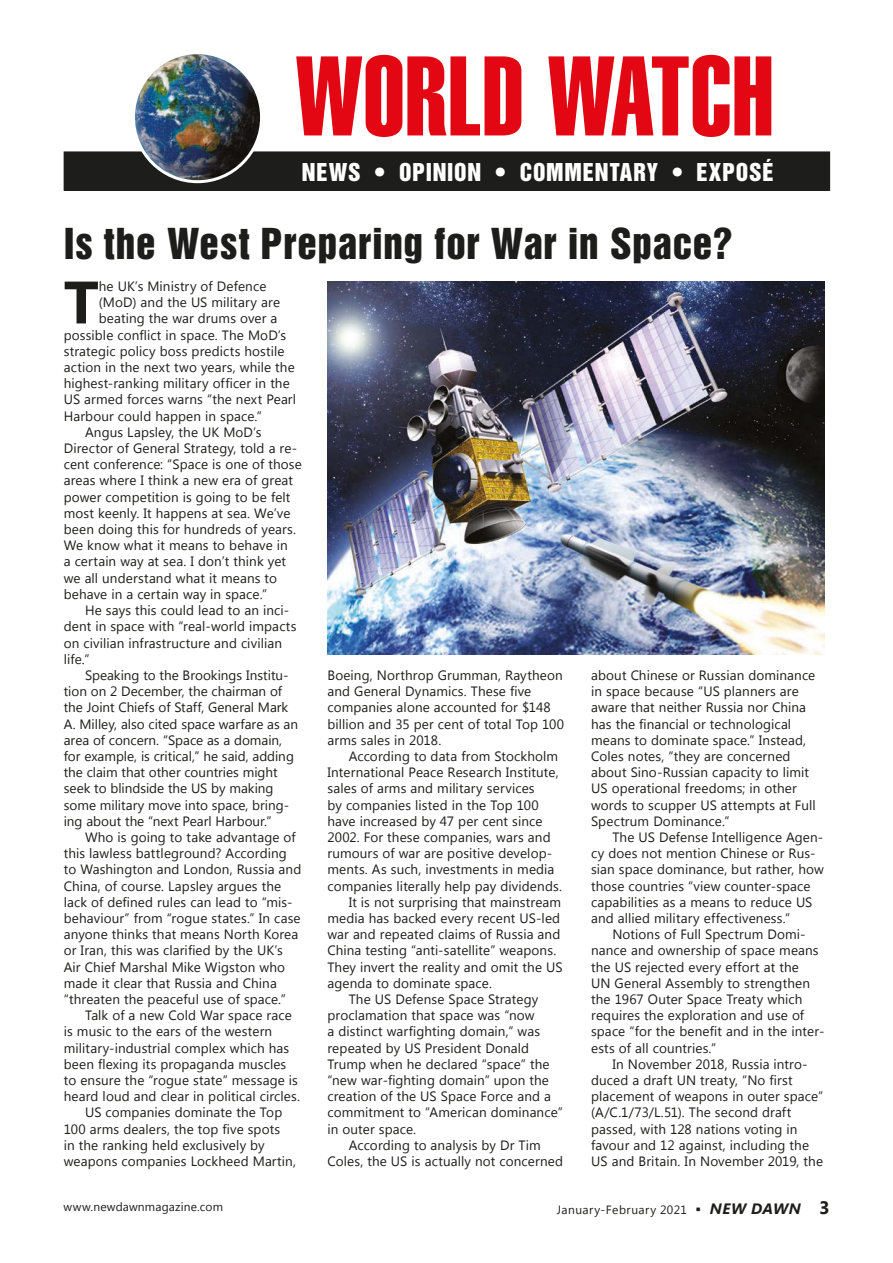
<style>
.page{position:relative;width:893px;height:1263px;background:#fff}
.page>*{position:absolute;margin:0;border:0;box-sizing:border-box;transform-origin:0 0}
.t1{font:111px "Helvetica Extra Compressed";letter-spacing:.01em;color:#e30613}
.t2{font:700 59.7px "Segoe UI";color:#1d1d1b}
.t3{font:39px "Helvetica Inserat";letter-spacing:.02em;color:#1d1d1b}
.t4{font:22.5px "Helvetica Inserat";letter-spacing:.035em;color:#fff}
.t5{font:italic 700 15px "Segoe UI";letter-spacing:.03em;color:#1d1d1b}
.t6{font:13.5px/16.2px "Segoe UI";letter-spacing:.01em;color:#1d1d1b}
.t7{font:12px "Segoe UI";letter-spacing:.02em;color:#1d1d1b}
.t8{font:12px "Segoe UI";letter-spacing:.04em;color:#1d1d1b}
.t9{font:4.35px "Koz Min Pr 6 N";color:#1d1d1b}
.s1{font-style:normal;font-size:18px}
</style>
<div class="page">
<div style="left:64px;top:152px;width:766px;height:38px;background:#1d1d1b"></div>
<div style="left:64px;top:152px;width:766px;height:39px;border:1px solid #1d1d1b"></div>
<img style="left:133px;top:55px;width:60px;height:121px">
<div style="left:132px;top:51px;width:131px;height:132px;border:3px solid #fff;border-radius:50%"></div>
<img style="left:327px;top:281px;width:498px;height:373px">
<h1 class="t1" style="left:296px;top:29px;width:479px">WORLD WATCH</h1>
<h3 class="t4" style="left:302px;top:158px;width:473px">NEWS • OPINION • COMMENTARY • EXPOSÉ</h3>
<h3 class="t3" style="left:64px;top:220px;width:670px">Is the West Preparing for War in Space?</h3>
<h2 class="t2" style="left:64px;top:260px;width:37px">T</h2>
<p class="t6" style="left:99px;top:278px;width:169px">he UK’s Ministry of Defence</p>
<p class="t6" style="left:99px;top:294px;width:183px">(MoD) and the US military are</p>
<p class="t6" style="left:99px;top:310px;width:180px">beating the war drums over a</p>
<p class="t6" style="left:64px;top:326px;width:224px">possible conflict in space. The MoD’s</p>
<p class="t6" style="left:64px;top:342px;width:222px">strategic policy boss predicts hostile</p>
<p class="t6" style="left:64px;top:359px;width:233px">action in the next two years, while the</p>
<p class="t6" style="left:64px;top:375px;width:228px">highest-ranking military officer in the</p>
<p class="t6" style="left:64px;top:391px;width:234px">US armed forces warns “the next Pearl</p>
<p class="t6" style="left:64px;top:407px;width:200px">Harbour could happen in space.”</p>
<p class="t6" style="left:85px;top:423px;width:178px">Angus Lapsley, the UK MoD’s</p>
<p class="t6" style="left:64px;top:440px;width:235px">Director of General Strategy, told a re-</p>
<p class="t6" style="left:64px;top:456px;width:240px">cent conference: “Space is one of those</p>
<p class="t6" style="left:64px;top:472px;width:231px">areas where I think a new era of great</p>
<p class="t6" style="left:64px;top:488px;width:228px">power competition is going to be felt</p>
<p class="t6" style="left:64px;top:504px;width:228px">most keenly. It happens at sea. We’ve</p>
<p class="t6" style="left:64px;top:521px;width:234px">been doing this for hundreds of years.</p>
<p class="t6" style="left:64px;top:537px;width:226px">We know what it means to behave in</p>
<p class="t6" style="left:64px;top:553px;width:224px">a certain way at sea. I don’t think yet</p>
<p class="t6" style="left:64px;top:569px;width:215px">we all understand what it means to</p>
<p class="t6" style="left:64px;top:585px;width:205px">behave in a certain way in space.”</p>
<p class="t6" style="left:85px;top:602px;width:206px">He says this could lead to an inci-</p>
<p class="t6" style="left:64px;top:618px;width:234px">dent in space with “real-world impacts</p>
<p class="t6" style="left:64px;top:634px;width:220px">on civilian infrastructure and civilian</p>
<p class="t6" style="left:64px;top:650px;width:27px">life.”</p>
<p class="t6" style="left:85px;top:666px;width:205px">Speaking to the Brookings Institu-</p>
<p class="t6" style="left:64px;top:683px;width:220px">tion on 2 December, the chairman of</p>
<p class="t6" style="left:64px;top:699px;width:226px">the Joint Chiefs of Staff, General Mark</p>
<p class="t6" style="left:64px;top:715px;width:236px">A. Milley, also cited space warfare as an</p>
<p class="t6" style="left:64px;top:731px;width:220px">area of concern. “Space as a domain,</p>
<p class="t6" style="left:64px;top:747px;width:232px">for example, is critical,” he said, adding</p>
<p class="t6" style="left:64px;top:764px;width:215px">the claim that other countries might</p>
<p class="t6" style="left:64px;top:780px;width:211px">seek to blindside the US by making</p>
<p class="t6" style="left:64px;top:796px;width:227px">some military move into space, bring-</p>
<p class="t6" style="left:64px;top:812px;width:209px">ing about the “next Pearl Harbour.”</p>
<p class="t6" style="left:85px;top:828px;width:212px">Who is going to take advantage of</p>
<p class="t6" style="left:64px;top:845px;width:225px">this lawless battleground? According</p>
<p class="t6" style="left:64px;top:861px;width:239px">to Washington and London, Russia and</p>
<p class="t6" style="left:64px;top:877px;width:219px">China, of course. Lapsley argues the</p>
<p class="t6" style="left:64px;top:893px;width:230px">lack of defined rules can lead to “mis-</p>
<p class="t6" style="left:64px;top:909px;width:238px">behaviour” from “rogue states.” In case</p>
<p class="t6" style="left:64px;top:926px;width:236px">anyone thinks that means North Korea</p>
<p class="t6" style="left:64px;top:942px;width:221px">or Iran, this was clarified by the UK’s</p>
<p class="t6" style="left:64px;top:958px;width:223px">Air Chief Marshal Mike Wigston who</p>
<p class="t6" style="left:64px;top:974px;width:215px">made it clear that Russia and China</p>
<p class="t6" style="left:64px;top:990px;width:224px">“threaten the peaceful use of space.”</p>
<p class="t6" style="left:85px;top:1007px;width:208px">Talk of a new Cold War space race</p>
<p class="t6" style="left:64px;top:1023px;width:210px">is music to the ears of the western</p>
<p class="t6" style="left:64px;top:1039px;width:227px">military-industrial complex which has</p>
<p class="t6" style="left:64px;top:1055px;width:224px">been flexing its propaganda muscles</p>
<p class="t6" style="left:64px;top:1071px;width:236px">to ensure the “rogue state” message is</p>
<p class="t6" style="left:64px;top:1088px;width:238px">heard loud and clear in political circles.</p>
<p class="t6" style="left:85px;top:1104px;width:199px">US companies dominate the Top</p>
<p class="t6" style="left:64px;top:1120px;width:218px">100 arms dealers, the top five spots</p>
<p class="t6" style="left:64px;top:1136px;width:203px">in the ranking held exclusively by</p>
<p class="t6" style="left:64px;top:1152px;width:234px">weapons companies Lockheed Martin,</p>
<p class="t6" style="left:327px;top:666px;width:238px">Boeing, Northrop Grumman, Raytheon and General Dynamics. These five companies alone accounted for $148 billion and 35 per cent of total Top 100 arms sales in 2018.</p>
<p class="t6" style="left:349px;top:747px;width:211px">According to data from Stockholm</p>
<p class="t6" style="left:327px;top:764px;width:233px">International Peace Research Institute,</p>
<p class="t6" style="left:327px;top:780px;width:209px">sales of arms and military services</p>
<p class="t6" style="left:327px;top:796px;width:213px">by companies listed in the Top 100</p>
<p class="t6" style="left:327px;top:812px;width:217px">have increased by 47 per cent since</p>
<p class="t6" style="left:327px;top:828px;width:225px">2002. For these companies, wars and</p>
<p class="t6" style="left:327px;top:845px;width:226px">rumours of war are positive develop-</p>
<p class="t6" style="left:327px;top:861px;width:229px">ments. As such, investments in media</p>
<p class="t6" style="left:327px;top:877px;width:236px">companies literally help pay dividends.</p>
<p class="t6" style="left:349px;top:893px;width:214px">It is not surprising that mainstream</p>
<p class="t6" style="left:327px;top:909px;width:234px">media has backed every recent US-led</p>
<p class="t6" style="left:327px;top:926px;width:234px">war and repeated claims of Russia and</p>
<p class="t6" style="left:327px;top:942px;width:230px">China testing “anti-satellite” weapons.</p>
<p class="t6" style="left:327px;top:958px;width:237px">They invert the reality and omit the US</p>
<p class="t6" style="left:327px;top:974px;width:166px">agenda to dominate space.</p>
<p class="t6" style="left:349px;top:990px;width:191px">The US Defense Space Strategy</p>
<p class="t6" style="left:327px;top:1007px;width:209px">proclamation that space was “now</p>
<p class="t6" style="left:327px;top:1023px;width:214px">a distinct warfighting domain,” was</p>
<p class="t6" style="left:327px;top:1039px;width:203px">repeated by US President Donald</p>
<p class="t6" style="left:327px;top:1055px;width:224px">Trump when he declared “space” the</p>
<p class="t6" style="left:327px;top:1071px;width:223px">“new war-fighting domain” upon the</p>
<p class="t6" style="left:327px;top:1088px;width:225px">creation of the US Space Force and a</p>
<p class="t6" style="left:327px;top:1104px;width:237px">commitment to “American dominance”</p>
<p class="t6" style="left:327px;top:1120px;width:90px">in outer space.</p>
<p class="t6" style="left:349px;top:1136px;width:193px">According to analysis by Dr Tim</p>
<p class="t6" style="left:327px;top:1152px;width:237px">Coles, the US is actually not concerned</p>
<p class="t6" style="left:591px;top:666px;width:226px">about Chinese or Russian dominance in space because “US planners are aware that neither Russia nor China has the financial or technological means to dominate space.” Instead, Coles notes, “they are concerned about Sino-Russian capacity to limit US operational freedoms; in other words to scupper US attempts at Full Spectrum Dominance.”</p>
<p class="t6" style="left:591px;top:828px;width:234px;text-indent:21px">The US Defense Intelligence Agen&shy;cy does not mention Chinese or Rus&shy;sian space dominance, but rather, how those countries “view counter-space capabilities as a means to reduce US and allied military effectiveness.”</p>
<p class="t6" style="left:591px;top:926px;width:235px;text-indent:21px">Notions of Full Spectrum Domi&shy;nance and ownership of space means the US rejected every effort at the<br>UN General Assembly to strengthen the 1967 Outer Space Treaty which requires the exploration and use of space “for the benefit and in the inter&shy;ests of all countries.”</p>
<p class="t6" style="left:591px;top:1055px;width:234px;text-indent:21px">In November 2018, Russia intro&shy;duced a draft UN treaty, “No first placement of weapons in outer space” (A/C.1/73/L.51). The second draft passed, with 128 nations voting in favour and 12 against, including the US and Britain. In November 2019, the</p>
<p class="t7" style="left:64px;top:1198px;width:161px">www.newdawnmagazine.com</p>
<p class="t5" style="left:710px;top:1197px;width:121px">NEW DAWN <span class="s1">3</span></p>
<p class="t8" style="left:557px;top:1201px;width:132px">January-February 2021</p>
<p class="t9" style="left:696px;top:1207px;width:6px">■</p>
</div>
